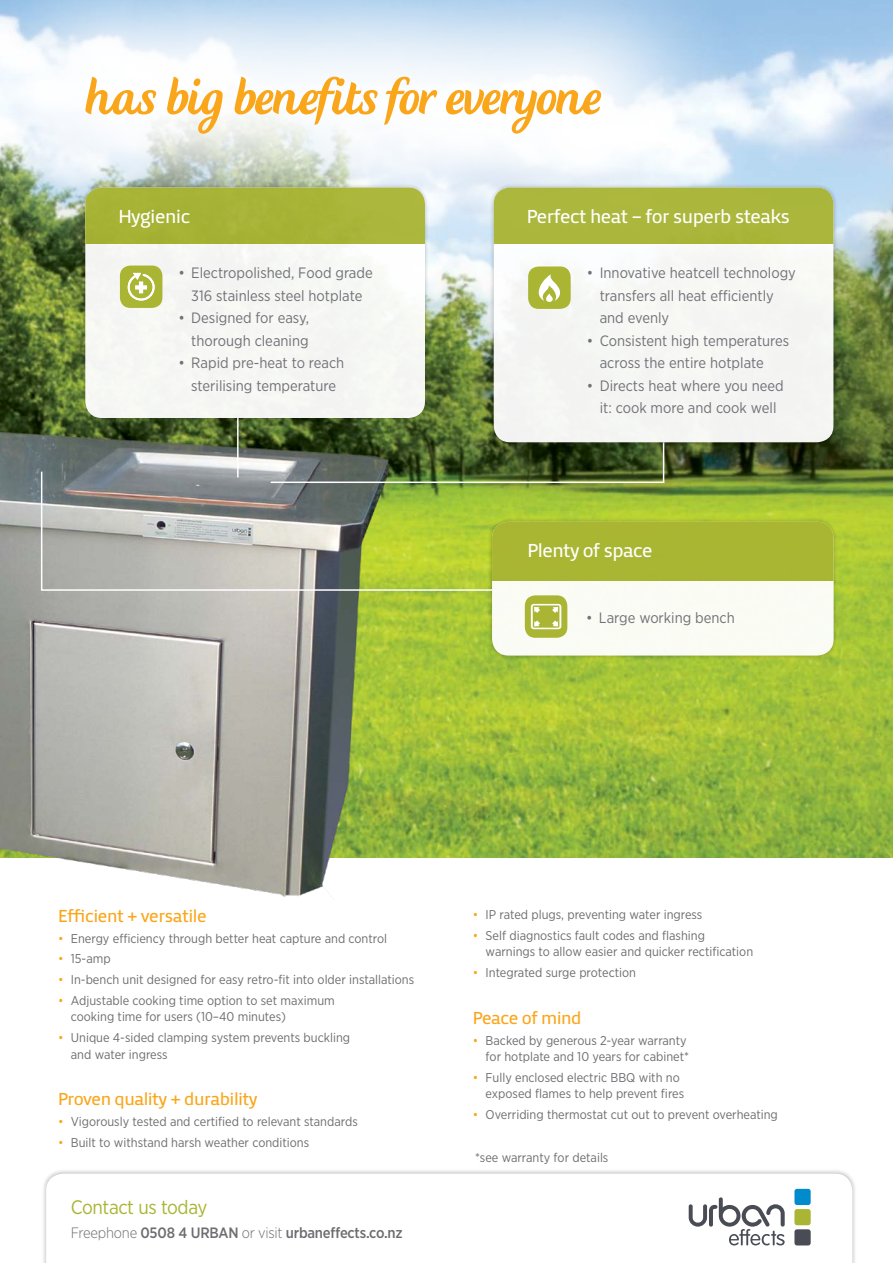
<style>
.page{position:relative;width:893px;height:1263px;background:#fff}
.page>*{position:absolute;margin:0;border:0;box-sizing:border-box;transform-origin:0 0}
.t1{font:70.5px "Creamy Script";letter-spacing:-.015em;color:#faa61a}
.t2{font:19.5px "Priva Pro Two";letter-spacing:-.03em;color:#fff}
.t3{font:19.5px "Gotham Narrow";letter-spacing:-.02em;color:#a9b533}
.t4{font:18px "Priva Pro Two";letter-spacing:-.03em;color:#faa61a}
.t5{font:15px/22.5px "Gotham Narrow";color:#727178;text-align:center}
.t6{font:500 15px "Gotham Narrow";letter-spacing:-.015em;color:#6d6e71}
.t7{font:12.75px/16.5px "Gotham Narrow";color:#6d6e71}
.s1{color:#faa61a}
.s2{font-weight:300}
</style>
<div class="page">
<div style="left:41px;top:1168px;width:816px;height:95px;background:#000;opacity:.25"></div>
<svg style="left:46px;top:1174px;width:806px;height:89px"></svg>
<div style="left:794px;top:1189px;width:17px;height:16px;background:#008ccc;border-radius:3px"></div>
<div style="left:794px;top:1209px;width:17px;height:16px;background:#a9b533;border-radius:3px"></div>
<div style="left:794px;top:1229px;width:17px;height:16px;background:#494c55;border-radius:3px"></div>
<svg style="left:689px;top:1197px;width:96px;height:48px"></svg>
<img style="left:0;top:0;width:893px;height:857px">
<img style="left:0;top:403px;width:398px;height:494px">
<hr style="left:237px;top:418px;width:2px;height:59px;background:#fff">
<hr style="left:663px;top:442px;width:1px;height:41px;background:#fff">
<div style="left:487px;top:517px;width:351px;height:143px;background:#000;opacity:.25"></div>
<div style="left:492px;top:522px;width:342px;height:134px;background:#fafcf4;border-radius:17px"></div>
<div style="left:492px;top:522px;width:342px;height:58px;background:#a9b533"></div>
<div style="left:525px;top:595px;width:42px;height:43px;background:#a9b533;border-radius:10px"></div>
<svg style="left:531px;top:604px;width:30px;height:25px"></svg>
<hr style="left:41px;top:472px;width:1px;height:119px;background:#fff">
<hr style="left:42px;top:589px;width:450px;height:2px;background:#fff">
<hr style="left:271px;top:481px;width:393px;height:2px;background:#fff">
<svg style="left:0;top:0;width:752px;height:284px"></svg>
<div style="left:489px;top:183px;width:349px;height:264px;background:#000;opacity:.25"></div>
<div style="left:494px;top:187px;width:339px;height:255px;background:#f5f6f4;border-radius:17px"></div>
<div style="left:494px;top:187px;width:339px;height:57px;background:#aab73c"></div>
<div style="left:528px;top:266px;width:43px;height:43px;background:#a9b533;border-radius:11px"></div>
<svg style="left:539px;top:274px;width:21px;height:28px"></svg>
<div style="left:81px;top:183px;width:349px;height:240px;background:#000;opacity:.25"></div>
<div style="left:85px;top:187px;width:340px;height:231px;background:#f6f7f4;border-radius:17px"></div>
<div style="left:85px;top:187px;width:340px;height:57px;background:#a9b533"></div>
<div style="left:120px;top:266px;width:42px;height:42px;background:#a9b533;border-radius:11px"></div>
<svg style="left:127px;top:273px;width:28px;height:28px"></svg>
<h1 class="t1" style="left:85px;top:63px;width:518px">has big benefits for everyone</h1>
<h2 class="t2" style="left:118px;top:204px;width:74px">Hygienic</h2>
<p class="t5" style="left:178px;top:262px;width:196px">• Electropolished, Food grade<br>316 stainless steel hotplate</p>
<p class="t5" style="left:178px;top:307px;width:132px;text-align:right">• Designed for easy, thorough cleaning</p>
<p class="t5" style="left:178px;top:352px;width:167px">• Rapid pre-heat to reach sterilising temperature</p>
<h2 class="t2" style="left:527px;top:204px;width:265px">Perfect heat – for superb steaks</h2>
<p class="t5" style="left:600px;top:262px;width:198px;text-align:left;text-indent:-13px">• Innovative heatcell technology transfers all heat efficiently and evenly</p>
<p class="t5" style="left:600px;top:329px;width:191px;text-align:left;text-indent:-13px">• Consistent high temperatures across the entire hotplate</p>
<p class="t5" style="left:587px;top:374px;width:198px">• Directs heat where you need it: cook more and cook well</p>
<h2 class="t2" style="left:527px;top:538px;width:127px">Plenty of space</h2>
<p class="t5" style="left:586px;top:606px;width:150px">• Large working bench</p>
<h3 class="t4" style="left:58px;top:904px;width:150px">Efficient + versatile</h3>
<p class="t7" style="left:58px;top:929px;width:330px"><span class="s1">•</span> Energy efficiency through better heat capture and control</p>
<p class="t7" style="left:58px;top:950px;width:54px"><span class="s1">•</span> 15-amp</p>
<p class="t7" style="left:58px;top:971px;width:358px"><span class="s1">•</span> In-bench unit designed for easy retro-fit into older installations</p>
<p class="t7" style="left:71px;top:992px;width:265px;text-indent:-13px"><span class="s1">•</span> Adjustable cooking time option to set maximum cooking time for users (10–40 minutes)</p>
<p class="t7" style="left:71px;top:1029px;width:281px;text-indent:-13px"><span class="s1">•</span> Unique 4-sided clamping system prevents buckling and water ingress</p>
<h3 class="t4" style="left:58px;top:1088px;width:201px">Proven quality + durability</h3>
<p class="t7" style="left:58px;top:1113px;width:301px"><span class="s1">•</span> Vigorously tested and certified to relevant standards</p>
<p class="t7" style="left:58px;top:1134px;width:253px"><span class="s1">•</span> Built to withstand harsh weather conditions</p>
<h2 class="t3" style="left:71px;top:1195px;width:138px">Contact us today</h2>
<p class="t6" style="left:71px;top:1223px;width:333px"><span class="s2">Freephone</span> 0508 4 URBAN <span class="s2">or visit</span> urbaneffects.co.nz</p>
<p class="t7" style="left:473px;top:906px;width:231px"><span class="s1">•</span> IP rated plugs, preventing water ingress</p>
<p class="t7" style="left:486px;top:927px;width:269px;text-indent:-13px"><span class="s1">•</span> Self diagnostics fault codes and flashing warnings to allow easier and quicker rectification</p>
<p class="t7" style="left:473px;top:964px;width:165px"><span class="s1">•</span> Integrated surge protection</p>
<h3 class="t4" style="left:473px;top:1007px;width:110px">Peace of mind</h3>
<p class="t7" style="left:473px;top:1032px;width:218px;text-align:right"><span class="s1">•</span> Backed by generous 2-year warranty for hotplate and 10 years for cabinet*</p>
<p class="t7" style="left:486px;top:1069px;width:200px;text-indent:-13px"><span class="s1">•</span> Fully enclosed electric BBQ with no exposed flames to help prevent fires</p>
<p class="t7" style="left:473px;top:1106px;width:306px"><span class="s1">•</span> Overriding thermostat cut out to prevent overheating</p>
<p class="t7" style="left:475px;top:1149px;width:135px">*see warranty for details</p>
</div>
